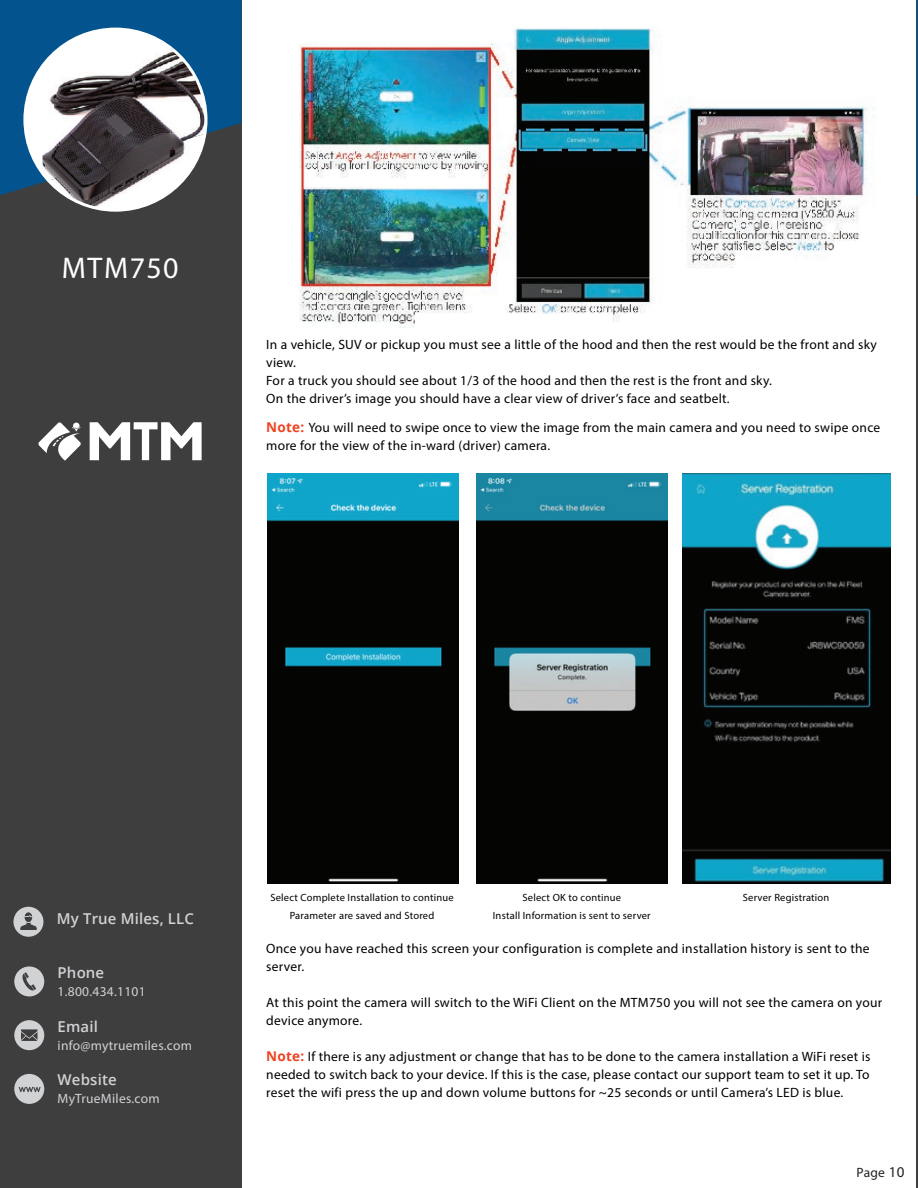
<style>
.page{position:relative;width:918px;height:1188px;background:#fff}
.page>*{position:absolute;margin:0;border:0;box-sizing:border-box;transform-origin:0 0}
.t1{font:30px "Myriad Pro";letter-spacing:.05em;color:#fff}
.t2{font:600 15px "Open Sans";letter-spacing:.01em;color:#d1d2d4}
.t3{font:13.5px/18px "Myriad Pro";letter-spacing:.02em;color:#000}
.t4{font:13.5px "Myriad Pro";letter-spacing:.02em;color:#d1d2d4}
.t5{font:13.5px "Myriad Pro";color:#231f20}
.t6{font:10.5px/18px "Myriad Pro";letter-spacing:.02em;color:#000;text-align:center}
.s1{font-family:"Open Sans";font-weight:700;color:#ef4222}
.s2{font-size:15px}
</style>
<div class="page">
<div style="left:0;top:0;width:242px;height:1188px;background:#3e3e3f"></div>
<hr style="left:916px;top:0;width:2px;height:1188px;background:#3e3e3f">
<hr style="left:917px;top:0;width:1px;height:196px;background:#03538f">
<svg style="left:0;top:0;width:241px;height:195px;fill:#03538f"></svg>
<div style="left:14px;top:1020px;width:30px;height:30px;background:#d1d2d4;border-radius:50%"></div>
<svg style="left:21px;top:1029px;width:17px;height:12px"></svg>
<div style="left:14px;top:966px;width:30px;height:30px;background:#d1d2d4;border-radius:50%"></div>
<svg style="left:23px;top:972px;width:13px;height:18px"></svg>
<div style="left:14px;top:1074px;width:30px;height:30px;background:#d1d2d4;border-radius:50%"></div>
<svg style="left:19px;top:1087px;width:22px;height:5px"></svg>
<div style="left:13px;top:907px;width:30px;height:30px;background:#d1d2d4;border-radius:50%"></div>
<svg style="left:20px;top:912px;width:17px;height:18px"></svg>
<svg style="left:23px;top:28px;width:185px;height:184px"></svg>
<svg style="left:90px;top:422px;width:112px;height:38px"></svg>
<svg style="left:38px;top:422px;width:43px;height:39px"></svg>
<img style="left:299px;top:28px;width:576px;height:300px">
<img style="left:268px;top:474px;width:191px;height:410px">
<img style="left:476px;top:474px;width:192px;height:410px">
<img style="left:682px;top:474px;width:209px;height:410px">
<h1 class="t1" style="left:62px;top:249px;width:118px">MTM750</h1>
<p class="t3" style="left:266px;top:335px;width:612px">In a vehicle, SUV or pickup you must see a little of the hood and then the rest would be the front and sky view.<br>For a truck you should see about 1/3 of the hood and then the rest is the front and sky.<br>On the driver’s image you should have a clear view of driver’s face and seatbelt.</p>
<p class="t3" style="left:266px;top:418px;width:616px"><span class="s1">Note:</span> You will need to swipe once to view the image from the main camera and you need to swipe once more for the view of the in-ward (driver) camera.</p>
<p class="t2" style="left:57px;top:908px;width:139px">My True Miles, LLC</p>
<p class="t2" style="left:58px;top:962px;width:48px">Phone</p>
<p class="t4" style="left:58px;top:983px;width:90px">1.800.434.1101</p>
<p class="t2" style="left:58px;top:1016px;width:42px">Email</p>
<p class="t4" style="left:58px;top:1037px;width:136px">info@mytruemiles.com</p>
<p class="t2" style="left:58px;top:1070px;width:61px">Website</p>
<p class="t4" style="left:58px;top:1091px;width:104px">MyTrueMiles.com</p>
<p class="t6" style="left:270px;top:888px;width:185px">Select Complete Installation to continue<br>Parameter are saved and Stored</p>
<p class="t6" style="left:493px;top:888px;width:159px">Select OK to continue<br>Install Information is sent to server</p>
<p class="t6" style="left:743px;top:888px;width:88px">Server Registration</p>
<p class="t3" style="left:266px;top:939px;width:605px">Once you have reached this screen your configuration is complete and installation history is sent to the server.</p>
<p class="t3" style="left:266px;top:993px;width:618px">At this point the camera will switch to the WiFi Client on the MTM750 you will not see the camera on your device anymore.</p>
<p class="t3" style="left:266px;top:1047px;width:606px;text-align:justify"><span class="s1">Note:</span> If there is any adjustment or change that has to be done to the camera installation a WiFi reset is needed to switch back to your device. If this is the case, please contact our support team to set it up. To reset the wifi press the up and down volume buttons for ~25 seconds or until Camera’s LED is blue.</p>
<p class="t5" style="left:857px;top:1164px;width:49px">Page <span class="s2">10</span></p>
</div>
